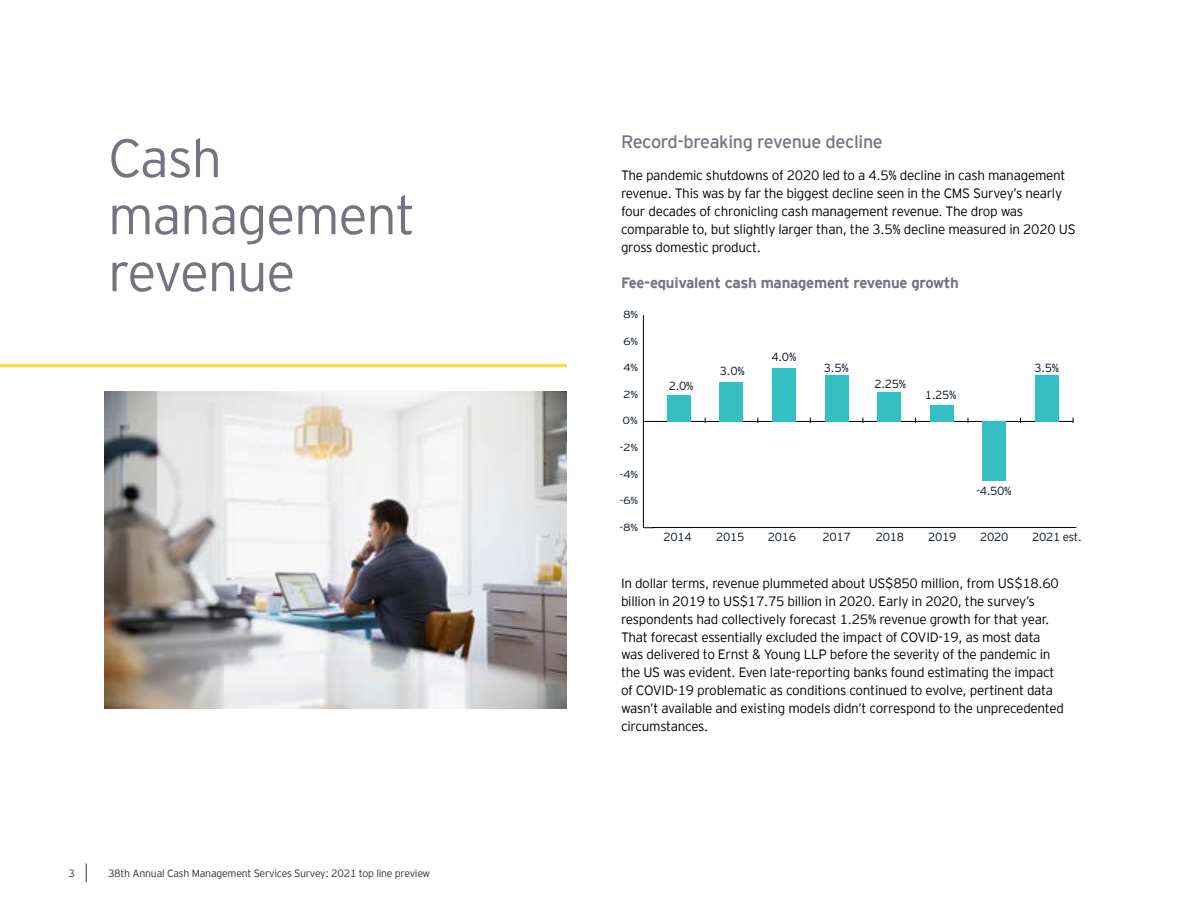
<style>
.page{position:relative;width:1188px;height:918px;background:#fff}
.page>*{position:absolute;margin:0;border:0;box-sizing:border-box;transform-origin:0 0}
.t1{font:300 54px/57px "EY Interstate";letter-spacing:-.025em;color:#747480}
.t2{font:18px "EY Interstate";letter-spacing:-.02em;color:#747480}
.t3{font:700 15px "EY Interstate";letter-spacing:-.02em;color:#747480}
.t4{font:300 13.5px/18px "EY Interstate";letter-spacing:-.02em;color:#000}
.t5{font:300 11.85px "EY Interstate";letter-spacing:-.025em;color:#0a1627}
.t6{font:300 10.5px "EY Interstate";letter-spacing:-.02em;color:#2e2e38}
.t7{font:300 10.35px "EY Interstate";color:#0a1627;scale:1.2 1}
</style>
<div class="page">
<svg style="left:86px;top:863px;width:1px;height:19px"></svg>
<hr style="left:0;top:364px;width:567px;height:3px;background:#ffdc34">
<hr style="left:653px;top:421px;width:420px;height:1px;background:#000">
<hr style="left:643px;top:315px;width:1px;height:213px;background:#000">
<div style="left:667px;top:395px;width:24px;height:26px;background:#34bfc2"></div>
<div style="left:720px;top:382px;width:23px;height:39px;background:#34bfc2"></div>
<div style="left:772px;top:368px;width:24px;height:53px;background:#34bfc2"></div>
<div style="left:825px;top:375px;width:23px;height:46px;background:#34bfc2"></div>
<div style="left:878px;top:392px;width:23px;height:29px;background:#34bfc2"></div>
<div style="left:930px;top:405px;width:23px;height:16px;background:#34bfc2"></div>
<div style="left:983px;top:421px;width:23px;height:60px;background:#34bfc2"></div>
<div style="left:1035px;top:375px;width:23px;height:46px;background:#34bfc2"></div>
<hr style="left:652px;top:527px;width:424px;height:1px;background:#000">
<img style="left:105px;top:392px;width:462px;height:316px">
<h1 class="t1" style="left:108px;top:126px;width:309px">Cash management revenue</h1>
<p class="t6" style="left:69px;top:866px;width:8px">3</p>
<p class="t6" style="left:108px;top:866px;width:324px">38th Annual Cash Management Services Survey: 2021 top line preview</p>
<h2 class="t2" style="left:621px;top:129px;width:263px">Record-breaking revenue decline</h2>
<p class="t4" style="left:621px;top:165px;width:456px">The pandemic shutdowns of 2020 led to a 4.5% decline in cash management revenue. This was by far the biggest decline seen in the CMS Survey’s nearly four decades of chronicling cash management revenue. The drop was comparable to, but slightly larger than, the 3.5% decline measured in 2020 US gross domestic product.</p>
<p class="t3" style="left:621px;top:272px;width:340px">Fee-equivalent cash management revenue growth</p>
<p class="t7" style="left:623px;top:307px;width:14px">8%</p>
<p class="t7" style="left:623px;top:334px;width:14px">6%</p>
<p class="t7" style="left:623px;top:360px;width:14px">4%</p>
<p class="t7" style="left:623px;top:387px;width:14px">2%</p>
<p class="t7" style="left:623px;top:413px;width:14px">0%</p>
<p class="t7" style="left:620px;top:440px;width:17px">-2%</p>
<p class="t7" style="left:620px;top:467px;width:17px">-4%</p>
<p class="t7" style="left:620px;top:493px;width:17px">-6%</p>
<p class="t7" style="left:620px;top:520px;width:17px">-8%</p>
<p class="t5" style="left:669px;top:378px;width:26px">2.0%</p>
<p class="t5" style="left:720px;top:363px;width:26px">3.0%</p>
<p class="t5" style="left:772px;top:349px;width:26px">4.0%</p>
<p class="t5" style="left:824px;top:360px;width:26px">3.5%</p>
<p class="t5" style="left:874px;top:375px;width:33px">2.25%</p>
<p class="t5" style="left:925px;top:386px;width:33px">1.25%</p>
<p class="t5" style="left:1035px;top:360px;width:26px">3.5%</p>
<p class="t5" style="left:976px;top:483px;width:37px">-4.50%</p>
<p class="t5" style="left:663px;top:528px;width:30px">2014</p>
<p class="t5" style="left:716px;top:528px;width:30px">2015</p>
<p class="t5" style="left:768px;top:528px;width:30px">2016</p>
<p class="t5" style="left:822px;top:528px;width:30px">2017</p>
<p class="t5" style="left:876px;top:528px;width:30px">2018</p>
<p class="t5" style="left:928px;top:528px;width:30px">2019</p>
<p class="t5" style="left:980px;top:528px;width:30px">2020</p>
<p class="t5" style="left:1032px;top:528px;width:51px">2021 est.</p>
<p class="t4" style="left:621px;top:573px;width:445px">In dollar terms, revenue plummeted about US$850 million, from US$18.60 billion in 2019 to US$17.75 billion in 2020. Early in 2020, the survey’s respondents had collectively forecast 1.25% revenue growth for that year.<br>That forecast essentially excluded the impact of COVID-19, as most data was delivered to Ernst &amp; Young LLP before the severity of the pandemic in the US was evident. Even late-reporting banks found estimating the impact of COVID-19 problematic as conditions continued to evolve, pertinent data wasn’t available and existing models didn’t correspond to the unprecedented circumstances.</p>
</div>
